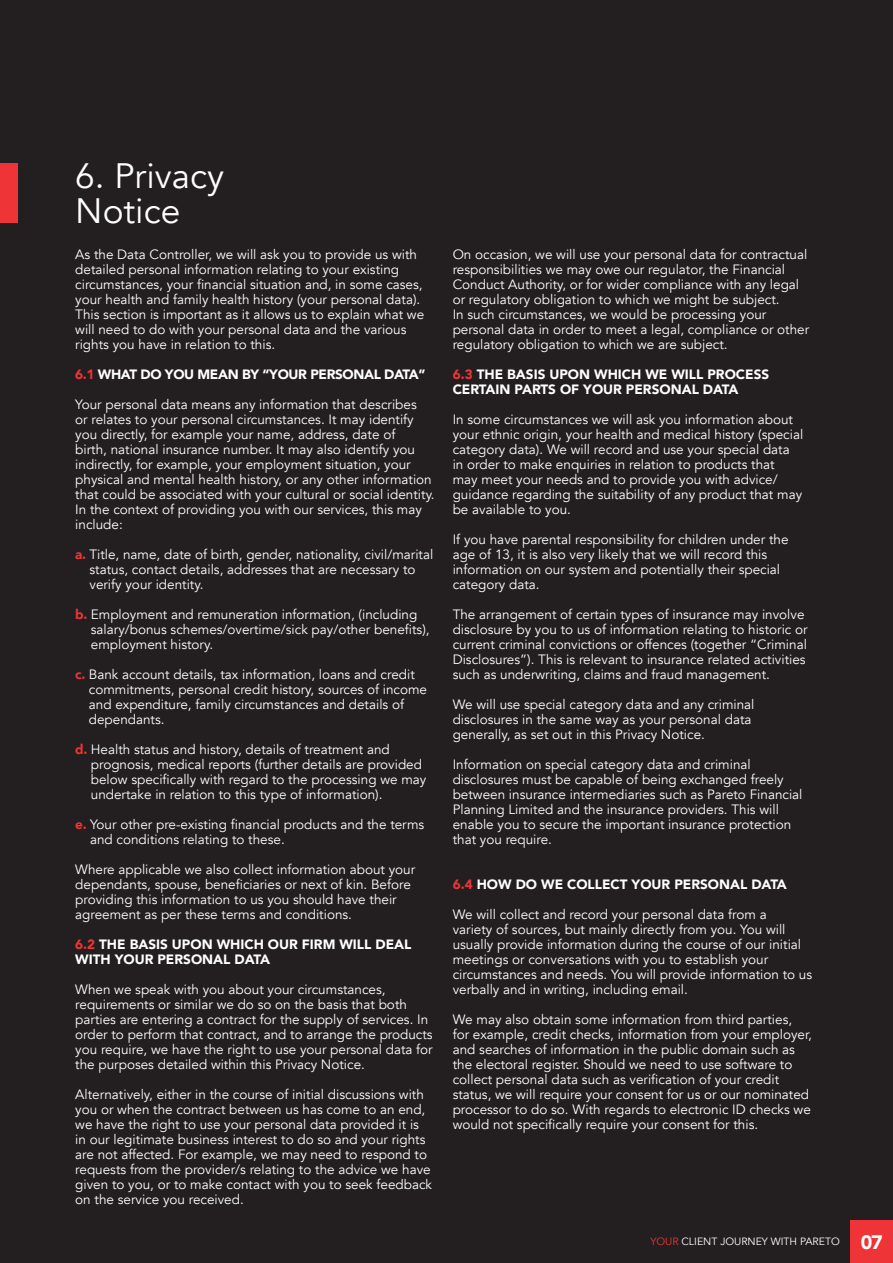
<style>
.page{position:relative;width:893px;height:1263px;background:#231f20}
.page>*{position:absolute;margin:0;border:0;box-sizing:border-box;transform-origin:0 0}
.t1{font:35.25px "Avenir";color:#fff}
.t2{font:900 19.5px "Avenir";color:#fff}
.t3{font:13.5px/15px "Avenir";color:#fff}
.t4{font:900 13.5px "Avenir";color:#fff}
.t5{font:900 13.5px "Avenir";letter-spacing:-.025em;color:#fff}
.t6{font:10.5px "Avenir";color:#fff}
.s1{color:#ee3436}
.s2{font-weight:900;color:#ee3436}
</style>
<div class="page">
<div style="left:0;top:163px;width:17px;height:60px;background:#ee3436"></div>
<div style="left:850px;top:1221px;width:43px;height:42px;background:#ee3436"></div>
<p class="t1" style="left:75px;top:155px;width:150px">6. Privacy</p>
<p class="t1" style="left:75px;top:190px;width:106px">Notice</p>
<p class="t3" style="left:75px;top:247px;width:350px">As the Data Controller, we will ask you to provide us with detailed personal information relating to your existing circumstances, your financial situation and, in some cases, your health and family health history (your personal data).<br>This section is important as it allows us to explain what we will need to do with your personal data and the various rights you have in relation to this.</p>
<p class="t5" style="left:75px;top:362px;width:352px"><span class="s1">6.1</span> WHAT DO YOU MEAN BY “YOUR PERSONAL DATA”</p>
<p class="t3" style="left:75px;top:397px;width:361px">Your personal data means any information that describes<br>or relates to your personal circumstances. It may identify you directly, for example your name, address, date of<br>birth, national insurance number. It may also identify you indirectly, for example, your employment situation, your physical and mental health history, or any other information that could be associated with your cultural or social identity.<br>In the context of providing you with our services, this may include:</p>
<p class="t3" style="left:89px;top:547px;width:345px;text-indent:-14px"><span class="s2">a.</span> Title, name, date of birth, gender, nationality, civil/marital status, contact details, addresses that are necessary to verify your identity.</p>
<p class="t3" style="left:91px;top:607px;width:340px;text-indent:-16px"><span class="s2">b.</span> Employment and remuneration information, (including salary/bonus schemes/overtime/sick pay/other benefits), employment history.</p>
<p class="t3" style="left:89px;top:667px;width:340px;text-indent:-14px"><span class="s2">c.</span> Bank account details, tax information, loans and credit commitments, personal credit history, sources of income and expenditure, family circumstances and details of dependants.</p>
<p class="t3" style="left:91px;top:742px;width:337px;text-indent:-16px"><span class="s2">d.</span> Health status and history, details of treatment and prognosis, medical reports (further details are provided below specifically with regard to the processing we may undertake in relation to this type of information).</p>
<p class="t3" style="left:90px;top:817px;width:336px;text-indent:-15px"><span class="s2">e.</span> Your other pre-existing financial products and the terms and conditions relating to these.</p>
<p class="t3" style="left:75px;top:862px;width:341px">Where applicable we also collect information about your</p>
<p class="t3" style="left:75px;top:877px;width:337px">dependants, spouse, beneficiaries or next of kin. Before providing this information to us you should have their agreement as per these terms and conditions.</p>
<p class="t4" style="left:75px;top:932px;width:338px"><span class="s1">6.2</span> THE BASIS UPON WHICH OUR FIRM WILL DEAL</p>
<p class="t4" style="left:75px;top:947px;width:196px">WITH YOUR PERSONAL DATA</p>
<p class="t3" style="left:75px;top:982px;width:359px">When we speak with you about your circumstances, requirements or similar we do so on the basis that both parties are entering a contract for the supply of services. In order to perform that contract, and to arrange the products you require, we have the right to use your personal data for the purposes detailed within this Privacy Notice.</p>
<p class="t3" style="left:75px;top:1087px;width:358px">Alternatively, either in the course of initial discussions with you or when the contract between us has come to an end, we have the right to use your personal data provided it is in our legitimate business interest to do so and your rights are not affected. For example, we may need to respond to requests from the provider/s relating to the advice we have given to you, or to make contact with you to seek feedback on the service you received.</p>
<p class="t3" style="left:453px;top:247px;width:358px">On occasion, we will use your personal data for contractual responsibilities we may owe our regulator, the Financial Conduct Authority, or for wider compliance with any legal or regulatory obligation to which we might be subject.<br>In such circumstances, we would be processing your personal data in order to meet a legal, compliance or other regulatory obligation to which we are subject.</p>
<p class="t4" style="left:453px;top:362px;width:318px"><span class="s1">6.3</span> THE BASIS UPON WHICH WE WILL PROCESS</p>
<p class="t4" style="left:453px;top:377px;width:287px">CERTAIN PARTS OF YOUR PERSONAL DATA</p>
<p class="t3" style="left:453px;top:412px;width:352px">In some circumstances we will ask you information about your ethnic origin, your health and medical history (special category data). We will record and use your special data in order to make enquiries in relation to products that<br>may meet your needs and to provide you with advice/ guidance regarding the suitability of any product that may be available to you.</p>
<p class="t3" style="left:453px;top:532px;width:337px">If you have parental responsibility for children under the age of 13, it is also very likely that we will record this information on our system and potentially their special category data.</p>
<p class="t3" style="left:453px;top:607px;width:356px">The arrangement of certain types of insurance may involve disclosure by you to us of information relating to historic or current criminal convictions or offences (together “Criminal Disclosures”). This is relevant to insurance related activities such as underwriting, claims and fraud management.</p>
<p class="t3" style="left:453px;top:697px;width:303px">We will use special category data and any criminal</p>
<p class="t3" style="left:453px;top:712px;width:300px">disclosures in the same way as your personal data</p>
<p class="t3" style="left:453px;top:727px;width:254px">generally, as set out in this Privacy Notice.</p>
<p class="t3" style="left:453px;top:757px;width:333px">Information on special category data and criminal disclosures must be capable of being exchanged freely</p>
<p class="t3" style="left:453px;top:787px;width:351px">between insurance intermediaries such as Pareto Financial Planning Limited and the insurance providers. This will enable you to secure the important insurance protection that you require.</p>
<p class="t4" style="left:453px;top:872px;width:336px"><span class="s1">6.4</span> HOW DO WE COLLECT YOUR PERSONAL DATA</p>
<p class="t3" style="left:453px;top:907px;width:361px">We will collect and record your personal data from a<br>variety of sources, but mainly directly from you. You will usually provide information during the course of our initial meetings or conversations with you to establish your circumstances and needs. You will provide information to us verbally and in writing, including email.</p>
<p class="t3" style="left:453px;top:1012px;width:361px">We may also obtain some information from third parties, for example, credit checks, information from your employer, and searches of information in the public domain such as the electoral register. Should we need to use software to collect personal data such as verification of your credit status, we will require your consent for us or our nominated processor to do so. With regards to electronic ID checks we would not specifically require your consent for this.</p>
<p class="t6" style="left:650px;top:1235px;width:191px"><span class="s1">YOUR</span> CLIENT JOURNEY WITH PARETO</p>
<p class="t2" style="left:861px;top:1225px;width:23px">07</p>
</div>
